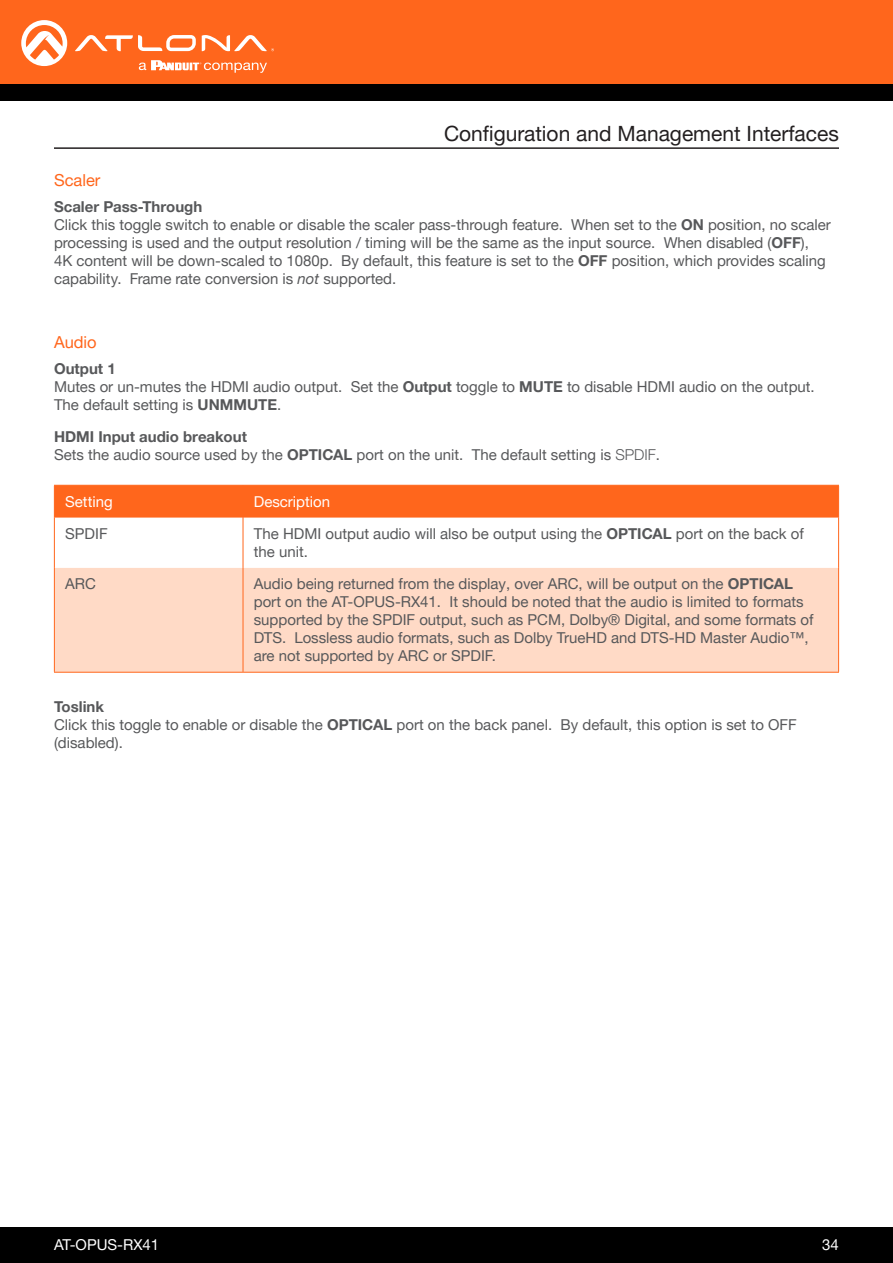
<style>
.page{position:relative;width:893px;height:1263px;background:#fff}
.page>*{position:absolute;margin:0;border:0;box-sizing:border-box;transform-origin:0 0}
.Non_TOC_Section_Header_Right_Align{font:21px "Helvetica Neue LTW1 G";color:#231f20}
.Secondary_Subsection{font:16.5px "Helvetica Neue LTW1 G";color:#ff661c}
.Numbered_Steps{font:15px/18px "Helvetica Neue LTW1 G";color:#57585a}
.Callout_descriptions{font:15px/18px "Helvetica Neue LTW1 G";color:#57585a}
.Index_Section_Head{font:15px "Helvetica Neue LTW1 G";color:#fff}
.Index_Section_Head-2{font:15px "Helvetica Neue LTW1 G";color:#57585a}
.s1{font-weight:700}
.s2{font-style:italic}
.s3{font-weight:300}
</style>
<div class="page">
<div style="left:0;top:1227px;width:893px;height:36px;background:#000"></div>
<div style="left:0;top:0;width:893px;height:84px;background:#ff661c"></div>
<div style="left:0;top:84px;width:893px;height:16px;background:#000"></div>
<svg style="left:75px;top:35px;width:121px;height:16px"></svg>
<svg style="left:202px;top:35px;width:72px;height:16px"></svg>
<svg style="left:21px;top:20px;width:46px;height:46px"></svg>
<svg style="left:139px;top:60px;width:128px;height:13px"></svg>
<hr style="left:54px;top:147px;width:785px;height:2px;background:#231f20">
<div style="left:55px;top:486px;width:783px;height:32px;background:#ff661c"></div>
<div style="left:55px;top:568px;width:783px;height:104px;background:#ffdac6"></div>
<hr style="left:54px;top:485px;width:189px;height:1px;background:#ff661c">
<hr style="left:54px;top:486px;width:1px;height:32px;background:#ff661c">
<hr style="left:243px;top:485px;width:596px;height:1px;background:#ff661c">
<hr style="left:243px;top:486px;width:1px;height:32px;background:#ff661c">
<hr style="left:838px;top:486px;width:1px;height:32px;background:#ff661c">
<hr style="left:54px;top:518px;width:1px;height:50px;background:#ff661c">
<hr style="left:243px;top:518px;width:1px;height:50px;background:#ff661c">
<hr style="left:838px;top:518px;width:1px;height:50px;background:#ff661c">
<hr style="left:54px;top:568px;width:1px;height:104px;background:#ff661c">
<hr style="left:243px;top:568px;width:1px;height:104px;background:#ff661c">
<hr style="left:838px;top:568px;width:1px;height:104px;background:#ff661c">
<hr style="left:54px;top:672px;width:189px;height:1px;background:#ff661c">
<hr style="left:243px;top:672px;width:596px;height:1px;background:#ff661c">
<p class="Secondary_Subsection" style="left:54px;top:170px;width:48px">Scaler</p>
<p class="Non_TOC_Section_Header_Right_Align" style="left:444px;top:120px;width:396px">Configuration and Management Interfaces</p>
<p class="Numbered_Steps" style="left:54px;top:198px;width:778px"><span class="s1">Scaler Pass-Through<br></span>Click this toggle switch to enable or disable the scaler pass-through feature. When set to the <span class="s1">ON</span> position, no scaler processing is used and the output resolution / timing will be the same as the input source. When disabled (<span class="s1">OFF</span>), 4K content will be down-scaled to 1080p. By default, this feature is set to the <span class="s1">OFF</span> position, which provides scaling capability. Frame rate conversion is <span class="s2">not</span> supported.</p>
<p class="Secondary_Subsection" style="left:54px;top:332px;width:44px">Audio</p>
<p class="Numbered_Steps" style="left:54px;top:360px;width:762px"><span class="s1">Output 1<br></span>Mutes or un-mutes the HDMI audio output. Set the <span class="s1">Output</span> toggle to <span class="s1">MUTE</span> to disable HDMI audio on the output.<br>The default setting is <span class="s1">UNMMUTE</span>.</p>
<p class="Numbered_Steps" style="left:54px;top:427px;width:608px"><span class="s1">HDMI Input audio breakout<br></span>Sets the audio source used by the <span class="s1">OPTICAL</span> port on the unit. The default setting is <span class="s3">SPDIF</span>.</p>
<p class="Index_Section_Head" style="left:65px;top:492px;width:49px">Setting</p>
<p class="Index_Section_Head" style="left:254px;top:492px;width:78px">Description</p>
<p class="Index_Section_Head-2" style="left:65px;top:524px;width:44px">SPDIF</p>
<p class="Callout_descriptions" style="left:254px;top:525px;width:551px">The HDMI output audio will also be output using the <span class="s1">OPTICAL</span> port on the back of the unit.</p>
<p class="Index_Section_Head-2" style="left:65px;top:575px;width:32px">ARC</p>
<p class="Callout_descriptions" style="left:254px;top:575px;width:561px">Audio being returned from the display, over ARC, will be output on the <span class="s1">OPTICAL </span>port on the AT-OPUS-RX41. It should be noted that the audio is limited to formats supported by the SPDIF output, such as PCM, Dolby® Digital, and some formats of DTS. Lossless audio formats, such as Dolby TrueHD and DTS-HD Master Audio™, are not supported by ARC or SPDIF.</p>
<p class="Numbered_Steps" style="left:54px;top:697px;width:744px"><span class="s1">Toslink<br></span>Click this toggle to enable or disable the <span class="s1">OPTICAL</span> port on the back panel. By default, this option is set to OFF (disabled).</p>
<p class="Index_Section_Head" style="left:54px;top:1235px;width:107px">AT-OPUS-RX41</p>
<p class="Index_Section_Head" style="left:822px;top:1235px;width:18px">34</p>
</div>
